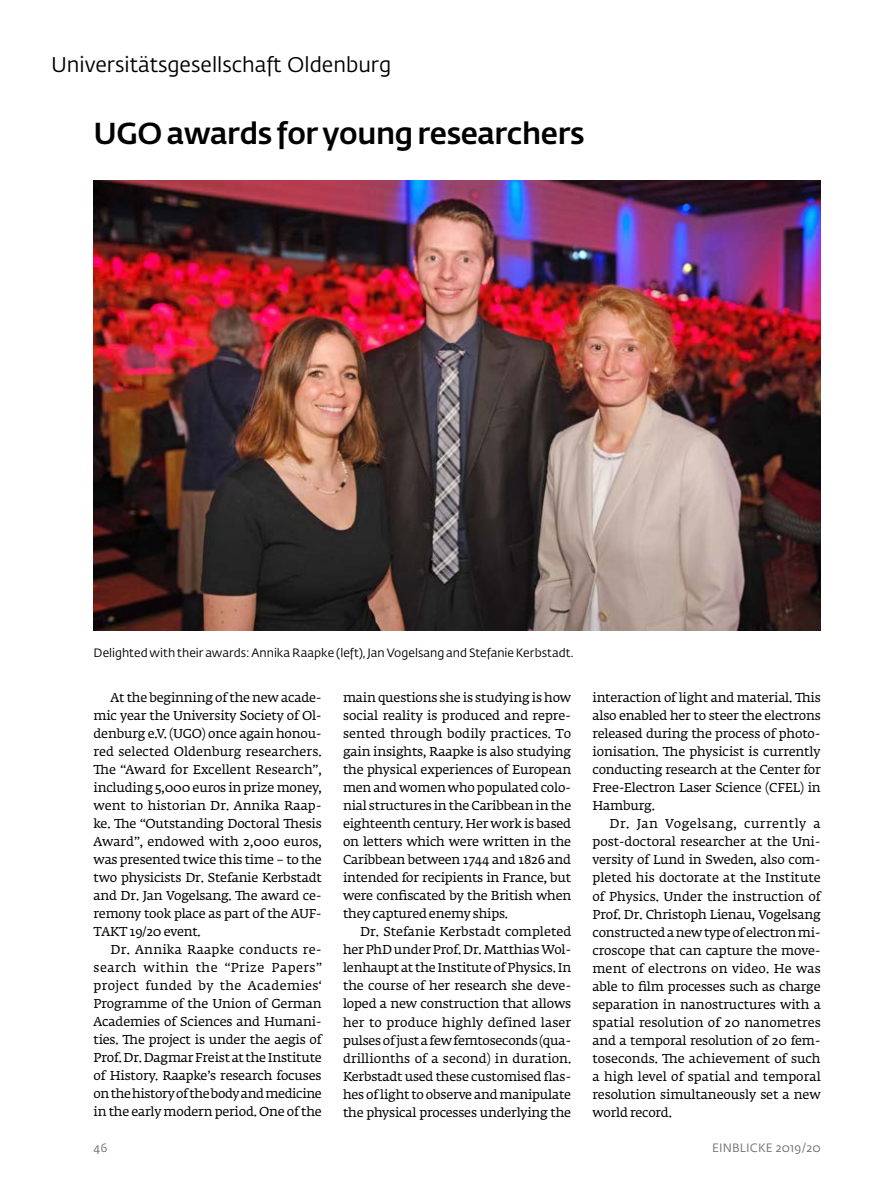
<style>
.page{position:relative;width:893px;height:1191px;background:#fff}
.page>*{position:absolute;margin:0;border:0;box-sizing:border-box;transform-origin:0 0}
.t1{font:500 30px "Fedra Sans Std";letter-spacing:-.01em;color:#000}
.t2{font:21px "Fedra Sans Std";color:#000}
.t3{font:12.75px/18px "Fedra Serif A Std";letter-spacing:-.015em;color:#000;text-align:justify}
.t4{font:12px "Fedra Sans Std";color:#000}
.t5{font:12px "Fedra Sans Std";letter-spacing:.015em;color:#706f6f}
</style>
<div class="page">
<img style="left:94px;top:180px;width:727px;height:450px">
<h2 class="t2" style="left:51px;top:52px;width:342px">Universitätsgesellschaft Oldenburg</h2>
<h1 class="t1" style="left:94px;top:115px;width:492px">UGO awards for young researchers</h1>
<p class="t4" style="left:94px;top:646px;width:482px">Delighted with their awards: Annika Raapke (left), Jan Vogelsang and Stefanie Kerbstadt.</p>
<p class="t3" style="left:94px;top:690px;width:230px;text-indent:17px">At the beginning of the new acade&shy;mic year the University Society of Ol&shy;denburg e.V. (UGO) once again honou&shy;red selected Oldenburg researchers.<br>The “Award for Excellent Research”, including 5,000 euros in prize money, went to historian Dr. Annika Raap&shy;ke. The “Outstanding Doctoral Thesis Award”, endowed with 2,000 euros, was presented twice this time – to the two physicists Dr. Stefanie Kerbstadt and Dr. Jan Vogelsang. The award ce&shy;remony took place as part of the AUF-TAKT 19/20 event.</p>
<p class="t3" style="left:94px;top:942px;width:230px;text-indent:17px">Dr. Annika Raapke conducts re&shy;search within the “Prize Papers” project funded by the Academies‘ Programme of the Union of German Academies of Sciences and Humani&shy;ties. The project is under the aegis of Prof. Dr. Dagmar Freist at the Institute of History. Raapke’s research focuses on the history of the body and medicine in the early modern period. One of the</p>
<p class="t3" style="left:343px;top:690px;width:230px">main questions she is studying is how social reality is produced and repre&shy;sented through bodily practices. To gain insights, Raapke is also studying the physical experiences of European men and women who populated colo&shy;nial structures in the Caribbean in the eighteenth century. Her work is based on letters which were written in the Caribbean between 1744 and 1826 and intended for recipients in France, but were confiscated by the British when they captured enemy ships.</p>
<p class="t3" style="left:343px;top:924px;width:230px;text-indent:17px">Dr. Stefanie Kerbstadt completed her PhD under Prof. Dr. Matthias Wol&shy;lenhaupt at the Institute of Physics. In the course of her research she deve&shy;loped a new construction that allows her to produce highly defined laser pulses of just a few femtoseconds (qua&shy;drillionths of a second) in duration.<br>Kerbstadt used these customised flas&shy;hes of light to observe and manipulate the physical processes underlying the</p>
<p class="t3" style="left:592px;top:690px;width:230px">interaction of light and material. This also enabled her to steer the electrons released during the process of photo&shy;ionisation. The physicist is currently conducting research at the Center for Free-Electron Laser Science (CFEL) in Hamburg.</p>
<p class="t3" style="left:592px;top:816px;width:230px;text-indent:17px">Dr. Jan Vogelsang, currently a post-doctoral researcher at the Uni&shy;versity of Lund in Sweden, also com&shy;pleted his doctorate at the Institute of Physics. Under the instruction of Prof. Dr. Christoph Lienau, Vogelsang constructed a new type of electron mi&shy;croscope that can capture the move&shy;ment of electrons on video. He was able to film processes such as charge separation in nanostructures with a spatial resolution of 20 nanometres and a temporal resolution of 20 fem&shy;toseconds. The achievement of such a high level of spatial and temporal resolution simultaneously set a new world record.</p>
<p class="t5" style="left:94px;top:1140px;width:15px">46</p>
<p class="t5" style="left:712px;top:1141px;width:110px">EINBLICKE 2019/20</p>
</div>
